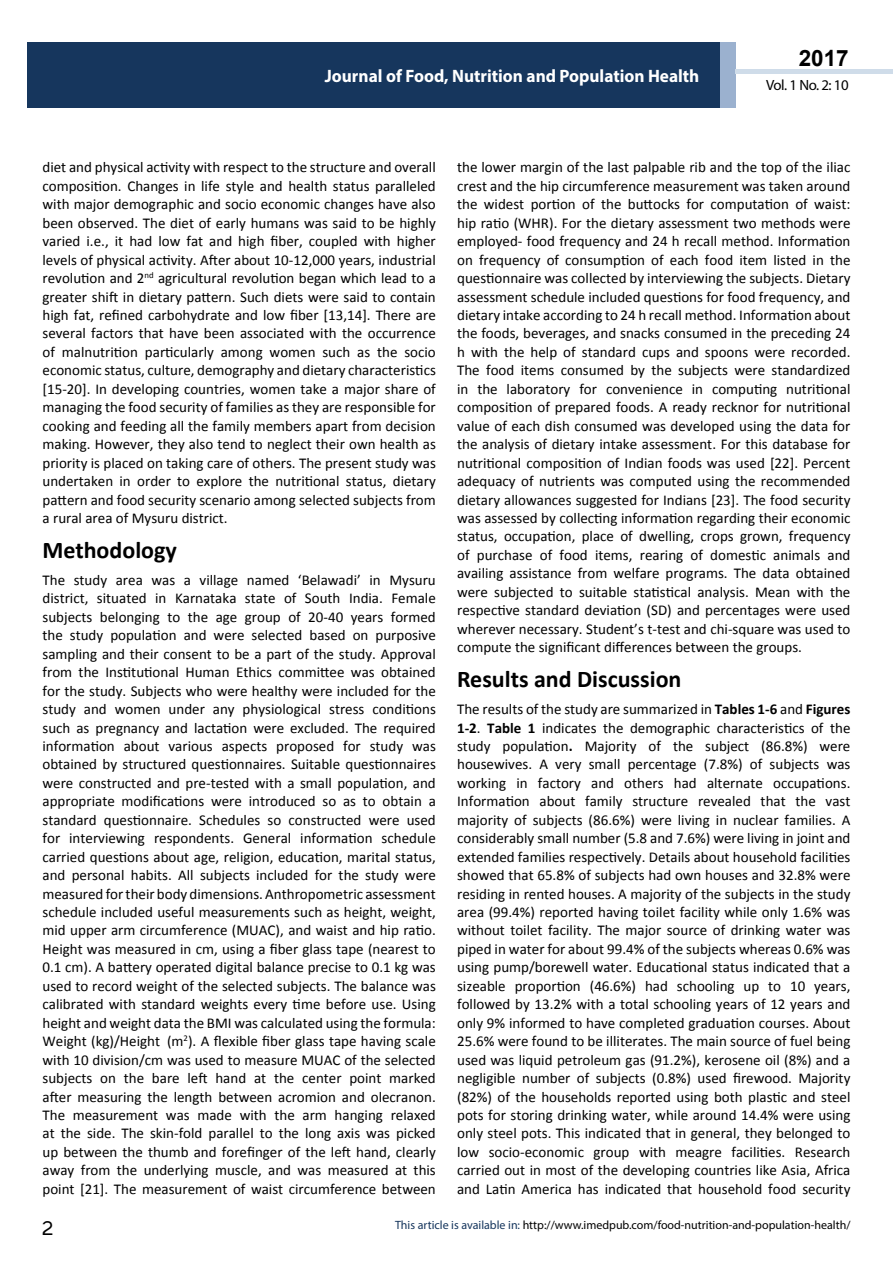
<style>
.page{position:relative;width:893px;height:1263px;background:#fff}
.page>*{position:absolute;margin:0;border:0;box-sizing:border-box;transform-origin:0 0}
.t1{font:25.5px "Tunga";color:#000}
.t2{font:700 24px "Calibri";color:#000}
.t3{font:700 22.5px "Arial";color:#000}
.t4{font:700 18px "Myriad Pro";color:#fff;scale:.96 1}
.t5{font:15px/18.5px "Calibri";color:#000;text-align:justify}
.t6{font:14.85px "Myriad Pro";letter-spacing:-.03em;color:#000}
.t7{font:12px "Myriad Pro";color:#000}
.s1{font-weight:700}
.s2{color:#16365d}
</style>
<div class="page">
<div style="left:27px;top:42px;width:694px;height:66px;background:#16365d"></div>
<div style="left:720px;top:42px;width:16px;height:66px;background:#9bb1cf"></div>
<div style="left:736px;top:69px;width:157px;height:5px;background:#cfdce9"></div>
<p class="t4" style="left:325px;top:64px;width:392px">Journal of Food, Nutrition and Population Health</p>
<h3 class="t3" style="left:799px;top:43px;width:52px">2017</h3>
<p class="t6" style="left:766px;top:76px;width:84px">Vol. 1 No. 2: 10</p>
<p class="t5" style="left:43px;top:158px;width:395px">diet and physical activity with respect to the structure and overall composition. Changes in life style and health status paralleled with major demographic and socio economic changes have also been observed. The diet of early humans was said to be highly varied i.e., it had low fat and high fiber, coupled with higher levels of physical activity. After about 10-12,000 years, industrial revolution and 2<sup>nd</sup> agricultural revolution began which lead to a greater shift in dietary pattern. Such diets were said to contain high fat, refined carbohydrate and low fiber [13,14]. There are several factors that have been associated with the occurrence of malnutrition particularly among women such as the socio economic status, culture, demography and dietary characteristics [15-20]. In developing countries, women take a major share of managing the food security of families as they are responsible for cooking and feeding all the family members apart from decision making. However, they also tend to neglect their own health as priority is placed on taking care of others. The present study was undertaken in order to explore the nutritional status, dietary pattern and food security scenario among selected subjects from a rural area of Mysuru district.</p>
<h2 class="t2" style="left:43px;top:535px;width:136px">Methodology</h2>
<p class="t5" style="left:43px;top:571px;width:395px">The study area was a village named ‘Belawadi’ in Mysuru district, situated in Karnataka state of South India. Female subjects belonging to the age group of 20-40 years formed the study population and were selected based on purposive sampling and their consent to be a part of the study. Approval from the Institutional Human Ethics committee was obtained for the study. Subjects who were healthy were included for the study and women under any physiological stress conditions such as pregnancy and lactation were excluded. The required information about various aspects proposed for study was obtained by structured questionnaires. Suitable questionnaires were constructed and pre-tested with a small population, and appropriate modifications were introduced so as to obtain a standard questionnaire. Schedules so constructed were used for interviewing respondents. General information schedule carried questions about age, religion, education, marital status, and personal habits. All subjects included for the study were measured for their body dimensions. Anthropometric assessment schedule included useful measurements such as height, weight, mid upper arm circumference (MUAC), and waist and hip ratio.<br>Height was measured in cm, using a fiber glass tape (nearest to 0.1 cm). A battery operated digital balance precise to 0.1 kg was used to record weight of the selected subjects. The balance was calibrated with standard weights every time before use. Using height and weight data the BMI was calculated using the formula:<br>Weight (kg)/Height (m<sup>2</sup>). A flexible fiber glass tape having scale with 10 division/cm was used to measure MUAC of the selected subjects on the bare left hand at the center point marked after measuring the length between acromion and olecranon.<br>The measurement was made with the arm hanging relaxed at the side. The skin-fold parallel to the long axis was picked up between the thumb and forefinger of the left hand, clearly away from the underlying muscle, and was measured at this point [21]. The measurement of waist circumference between</p>
<p class="t5" style="left:457px;top:158px;width:395px">the lower margin of the last palpable rib and the top of the iliac crest and the hip circumference measurement was taken around the widest portion of the buttocks for computation of waist: hip ratio (WHR). For the dietary assessment two methods were employed- food frequency and 24 h recall method. Information on frequency of consumption of each food item listed in the questionnaire was collected by interviewing the subjects. Dietary assessment schedule included questions for food frequency, and dietary intake according to 24 h recall method. Information about the foods, beverages, and snacks consumed in the preceding 24 h with the help of standard cups and spoons were recorded.<br>The food items consumed by the subjects were standardized in the laboratory for convenience in computing nutritional composition of prepared foods. A ready recknor for nutritional value of each dish consumed was developed using the data for the analysis of dietary intake assessment. For this database for nutritional composition of Indian foods was used [22]. Percent adequacy of nutrients was computed using the recommended dietary allowances suggested for Indians [23]. The food security was assessed by collecting information regarding their economic status, occupation, place of dwelling, crops grown, frequency of purchase of food items, rearing of domestic animals and availing assistance from welfare programs. The data obtained were subjected to suitable statistical analysis. Mean with the respective standard deviation (SD) and percentages were used wherever necessary. Student’s t-test and chi-square was used to compute the significant differences between the groups.</p>
<h2 class="t2" style="left:457px;top:664px;width:226px">Results and Discussion</h2>
<p class="t5" style="left:457px;top:700px;width:395px">The results of the study are summarized in <span class="s1">Tables 1-6</span> and <span class="s1">Figures 1-2</span>. <span class="s1">Table 1</span> indicates the demographic characteristics of the study population<span class="s1">.</span> Majority of the subject (86.8%) were housewives. A very small percentage (7.8%) of subjects was working in factory and others had alternate occupations.<br>Information about family structure revealed that the vast majority of subjects (86.6%) were living in nuclear families. A considerably small number (5.8 and 7.6%) were living in joint and extended families respectively. Details about household facilities showed that 65.8% of subjects had own houses and 32.8% were residing in rented houses. A majority of the subjects in the study area (99.4%) reported having toilet facility while only 1.6% was without toilet facility. The major source of drinking water was piped in water for about 99.4% of the subjects whereas 0.6% was using pump/borewell water. Educational status indicated that a sizeable proportion (46.6%) had schooling up to 10 years, followed by 13.2% with a total schooling years of 12 years and only 9% informed to have completed graduation courses. About 25.6% were found to be illiterates. The main source of fuel being used was liquid petroleum gas (91.2%), kerosene oil (8%) and a negligible number of subjects (0.8%) used firewood. Majority (82%) of the households reported using both plastic and steel pots for storing drinking water, while around 14.4% were using only steel pots. This indicated that in general, they belonged to low socio-economic group with meagre facilities. Research carried out in most of the developing countries like Asia, Africa and Latin America has indicated that household food security</p>
<h1 class="t1" style="left:42px;top:1211px;width:13px">2</h1>
<p class="t7" style="left:395px;top:1218px;width:457px"><span class="s2">This article is available in:</span> http://www.imedpub.com/food-nutrition-and-population-health/</p>
</div>
